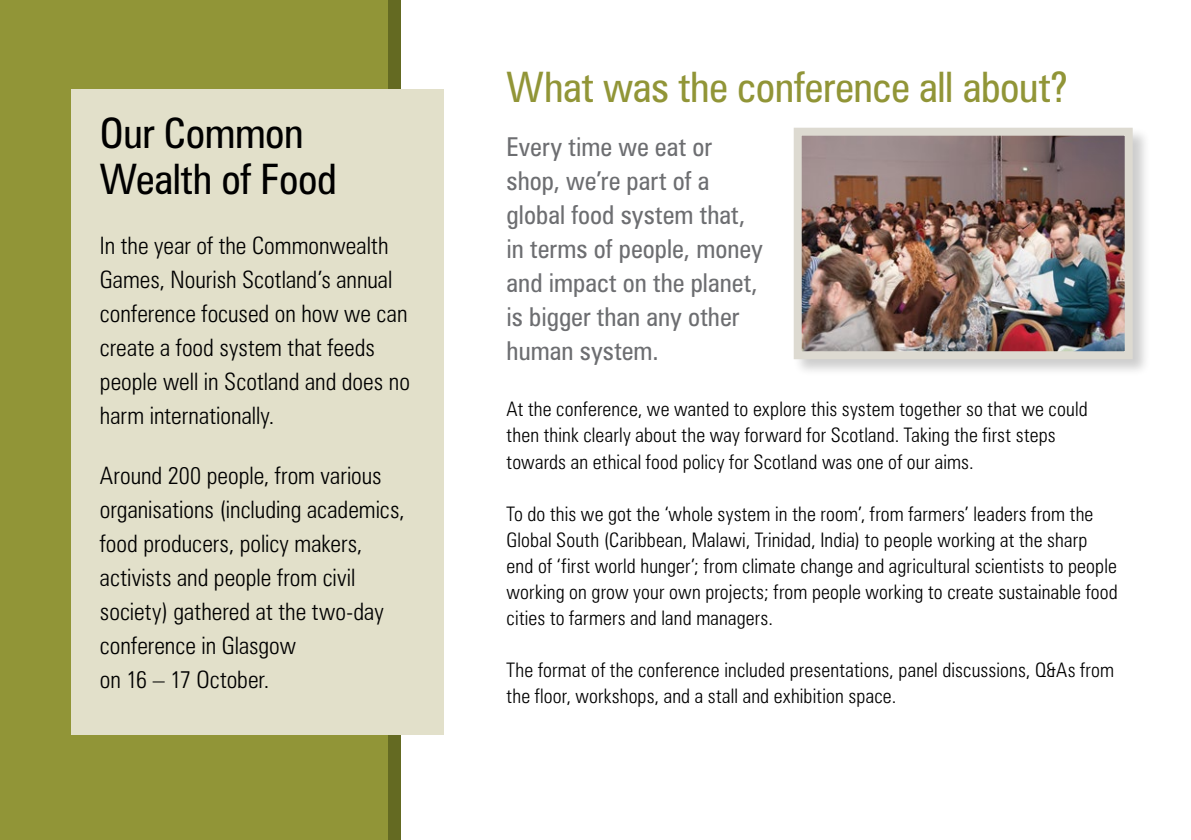
<style>
.page{position:relative;width:1191px;height:840px;background:#fff}
.page>*{position:absolute;margin:0;border:0;box-sizing:border-box;transform-origin:0 0}
.t1{font:condensed 42px "Zurich BT";letter-spacing:-.01em;color:#919537}
.t2{font:condensed 42px/46px "Zurich BT";letter-spacing:-.01em;color:#000}
.t3{font:condensed 26px/34px "Zurich BT";color:#6d6e71}
.t4{font:300 condensed 24px/34px "Zurich BT";color:#000}
.t5{font:300 condensed 20px/26px "Zurich BT";letter-spacing:.01em;color:#000}
</style>
<div class="page">
<div style="left:0;top:0;width:387px;height:839px;background:#919537"></div>
<div style="left:72px;top:89px;width:372px;height:645px;background:#e2e0ca"></div>
<div style="left:793px;top:127px;width:357px;height:249px;background:#000;opacity:.2"></div>
<img style="left:802px;top:137px;width:321px;height:213px">
<div style="left:793px;top:128px;width:339px;height:231px;border:8px solid #dddad1"></div>
<h1 class="t2" style="left:100px;top:109px;width:238px">Our Common<br>Wealth of Food</h1>
<p class="t4" style="left:100px;top:228px;width:311px">In the year of the Commonwealth<br>Games, Nourish Scotland’s annual conference focused on how we can create a food system that feeds people well in Scotland and does no harm internationally.</p>
<p class="t4" style="left:100px;top:458px;width:306px">Around 200 people, from various organisations (including academics, food producers, policy makers, activists and people from civil society) gathered at the two-day conference in Glasgow<br>on 16 – 17 October.</p>
<h1 class="t1" style="left:506px;top:62px;width:562px">What was the conference all about?</h1>
<h2 class="t3" style="left:506px;top:130px;width:258px">Every time we eat or shop, we’re part of a global food system that, in terms of people, money and impact on the planet, is bigger than any other human system.</h2>
<p class="t5" style="left:506px;top:396px;width:582px">At the conference, we wanted to explore this system together so that we could then think clearly about the way forward for Scotland. Taking the first steps towards an ethical food policy for Scotland was one of our aims.</p>
<p class="t5" style="left:506px;top:500px;width:612px">To do this we got the ‘whole system in the room’, from farmers’ leaders from the Global South (Caribbean, Malawi, Trinidad, India) to people working at the sharp end of ‘first world hunger’; from climate change and agricultural scientists to people working on grow your own projects; from people working to create sustainable food cities to farmers and land managers.</p>
<p class="t5" style="left:506px;top:656px;width:609px">The format of the conference included presentations, panel discussions, Q&amp;As from the floor, workshops, and a stall and exhibition space.</p>
</div>
